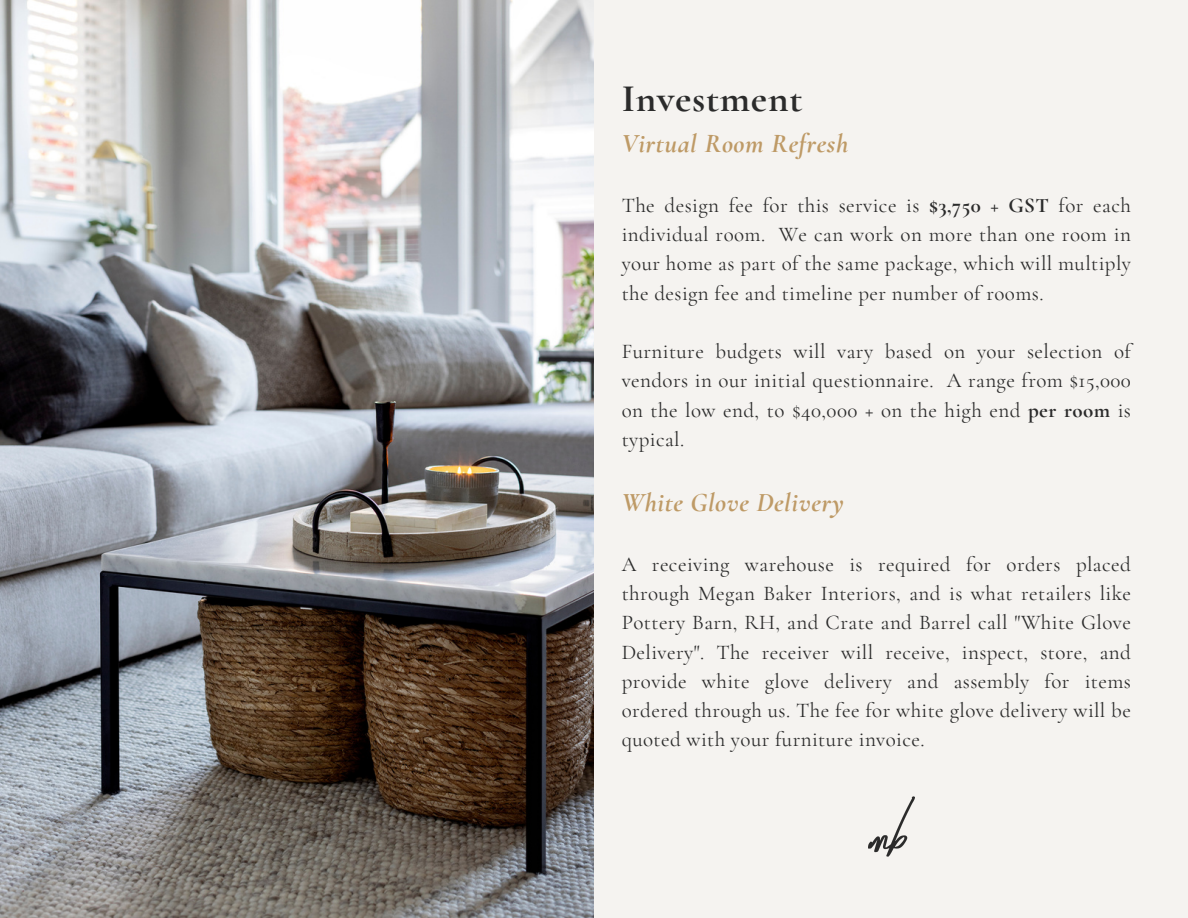
<style>
.page{position:relative;width:1188px;height:918px;background:#f5f3f0}
.page>*{position:absolute;margin:0;border:0;box-sizing:border-box;transform-origin:0 0}
.t1{font:700 39px "Cormorant Garamond";letter-spacing:.02em;color:#2b2b2b}
.t2{font:italic 700 27px "Cormorant Garamond";letter-spacing:.02em;color:#be9a66}
.t3{font:21px/29.2px "Cormorant Garamond";letter-spacing:.02em;color:#2b2b2b;text-align:justify}
.s1{font-weight:700}
</style>
<div class="page">
<img style="left:0;top:0;width:594px;height:918px">
<img style="left:868px;top:797px;width:47px;height:59px">
<h1 class="t1" style="left:622px;top:75px;width:182px">Investment</h1>
<h1 class="t2" style="left:622px;top:127px;width:228px">Virtual Room Refresh</h1>
<p class="t3" style="left:622px;top:191px;width:511px">The design fee for this service is <span class="s1">$3,750 + GST</span> for each individual room. We can work on more than one room in your home as part of the same package, which will multiply the design fee and timeline per number of rooms.</p>
<p class="t3" style="left:622px;top:337px;width:511px">Furniture budgets will vary based on your selection of vendors in our initial questionnaire. A range from $15,000 on the low end, to $40,000 + on the high end <span class="s1">per room</span> is typical.</p>
<h1 class="t2" style="left:622px;top:486px;width:224px">White Glove Delivery</h1>
<p class="t3" style="left:622px;top:550px;width:511px">A receiving warehouse is required for orders placed through Megan Baker Interiors, and is what retailers like Pottery Barn, RH, and Crate and Barrel call "White Glove Delivery". The receiver will receive, inspect, store, and provide white glove delivery and assembly for items ordered through us. The fee for white glove delivery will be quoted with your furniture invoice.</p>
</div>
